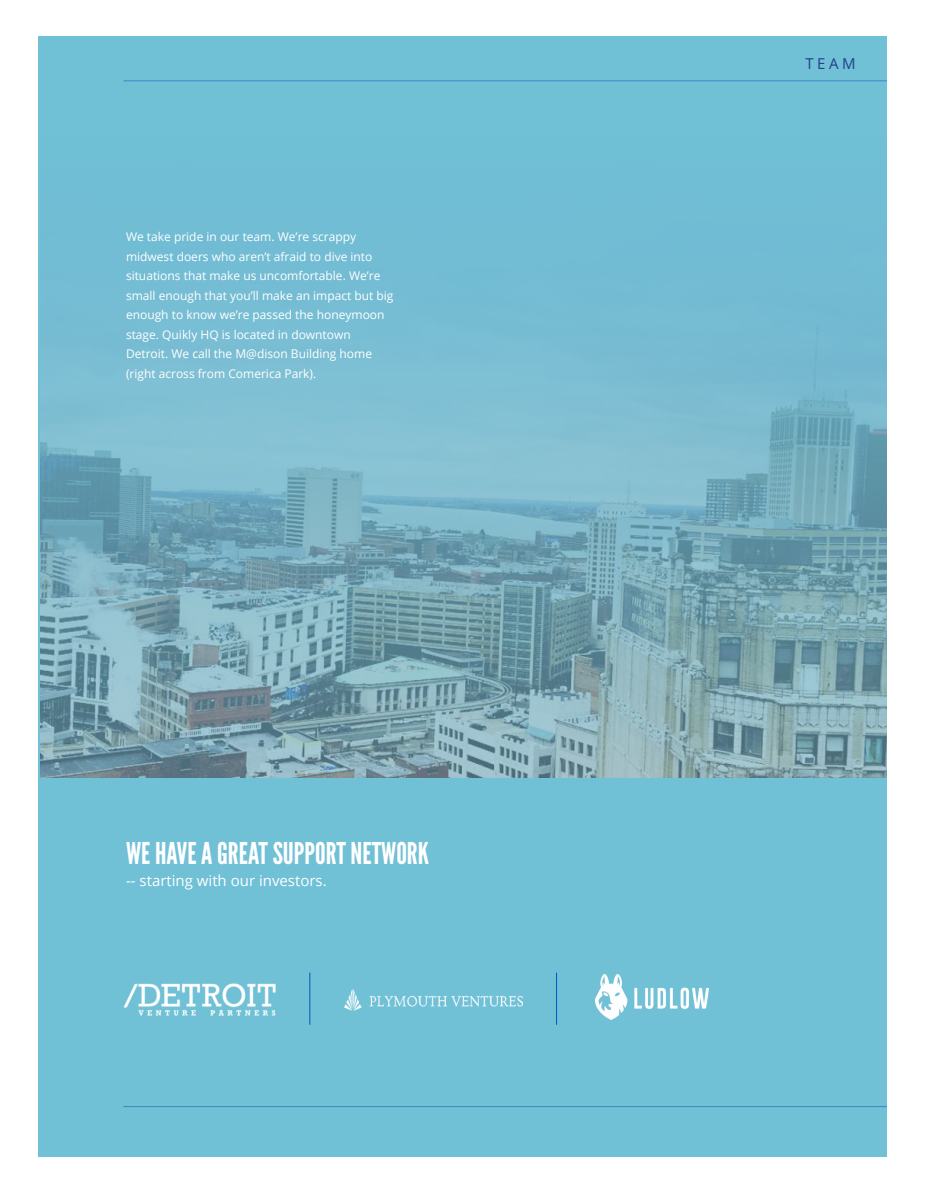
<style>
.page{position:relative;width:927px;height:1197px;background:#fff}
.page>*{position:absolute;margin:0;border:0;box-sizing:border-box;transform-origin:0 0}
.t1{font:30px "League Gothic";color:#fff}
.t2{font:15px "Open Sans";color:#fff}
.t3{font:15px "Open Sans";color:#253f8e}
.t4{font:12px/19.5px "Open Sans";color:#fff}
</style>
<div class="page">
<div style="left:39px;top:36px;width:848px;height:1120px;background:#70c0d6"></div>
<img style="left:40px;top:325px;width:847px;height:453px">
<hr style="left:123px;top:1106px;width:764px;height:1px;background:#0058b8">
<hr style="left:124px;top:80px;width:763px;height:1px;background:#0058b8">
<img style="left:123px;top:984px;width:153px;height:32px">
<img style="left:344px;top:989px;width:178px;height:21px">
<img style="left:595px;top:975px;width:113px;height:44px">
<hr style="left:309px;top:973px;width:1px;height:52px;background:#0058b8">
<hr style="left:556px;top:973px;width:1px;height:52px;background:#0058b8">
<p class="t4" style="left:126px;top:227px;width:269px">We take pride in our team. We’re scrappy midwest doers who aren’t afraid to dive into situations that make us uncomfortable. We’re small enough that you’ll make an impact but big enough to know we’re passed the honeymoon stage. Quikly HQ is located in downtown Detroit. We call the M@dison Building home (right across from Comerica Park).</p>
<p class="t1" style="left:126px;top:835px;width:305px">WE HAVE A GREAT SUPPORT NETWORK</p>
<p class="t2" style="left:126px;top:871px;width:202px">-- starting with our investors.</p>
<p class="t3" style="left:806px;top:53px;width:52px">TEAM</p>
</div>
